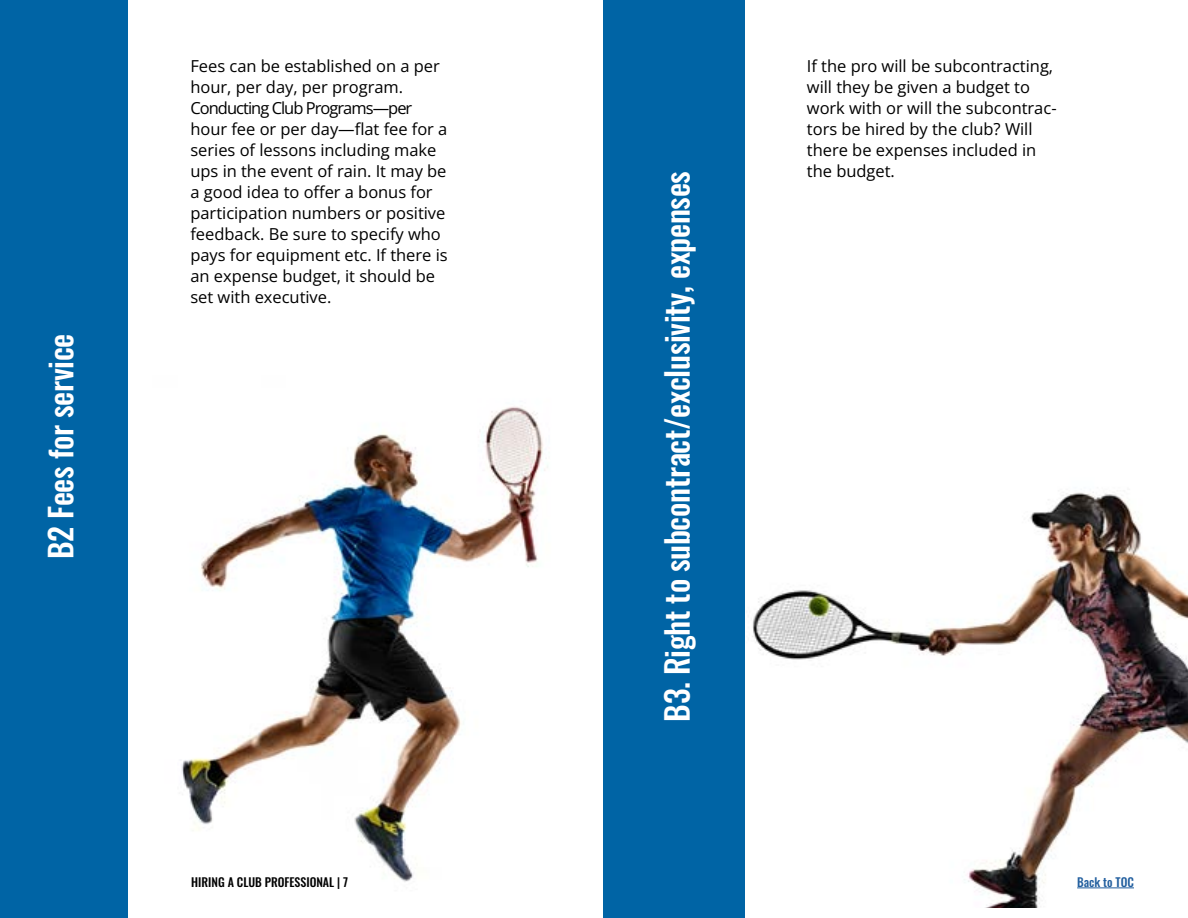
<style>
.page{position:relative;width:1188px;height:918px;background:#fff}
.page>*{position:absolute;margin:0;border:0;box-sizing:border-box;transform-origin:0 0}
.t1{font:500 31.5px "Oswald";letter-spacing:-.01em;color:#fff}
.t2{font:16.5px/21px "Open Sans";color:#000}
.t3{font:500 12px "Oswald";color:#000}
.t4{font:500 12px "Oswald";color:#215e9e}
</style>
<div class="page">
<img style="left:181px;top:406px;width:367px;height:476px">
<img style="left:744px;top:427px;width:444px;height:480px">
<hr style="left:1077px;top:888px;width:57px;height:1px;background:#215e9e">
<div style="left:0;top:0;width:128px;height:918px;background:#0064a5"></div>
<div style="left:603px;top:0;width:141px;height:918px;background:#0064a5"></div>
<h1 class="t1" style="left:44px;top:559px;width:227px;rotate:-90deg">B2 Fees for service</h1>
<p class="t2" style="left:190px;top:55px;width:259px">Fees can be established on a per hour, per day, per program.<br>Conducting Club Programs—per hour fee or per day—flat fee for a series of lessons including make ups in the event of rain. It may be a good idea to offer a bonus for participation numbers or positive feedback. Be sure to specify who pays for equipment etc. If there is an expense budget, it should be set with executive.</p>
<p class="t2" style="left:807px;top:55px;width:251px">If the pro will be subcontracting, will they be given a budget to work with or will the subcontrac&shy;tors be hired by the club? Will there be expenses included in the budget.</p>
<h1 class="t1" style="left:661px;top:722px;width:552px;rotate:-90deg">B3. Right to subcontract/exclusivity, expenses</h1>
<p class="t3" style="left:191px;top:876px;width:158px">HIRING A CLUB PROFESSIONAL | 7</p>
<p class="t4" style="left:1077px;top:876px;width:58px">Back to TOC</p>
</div>
